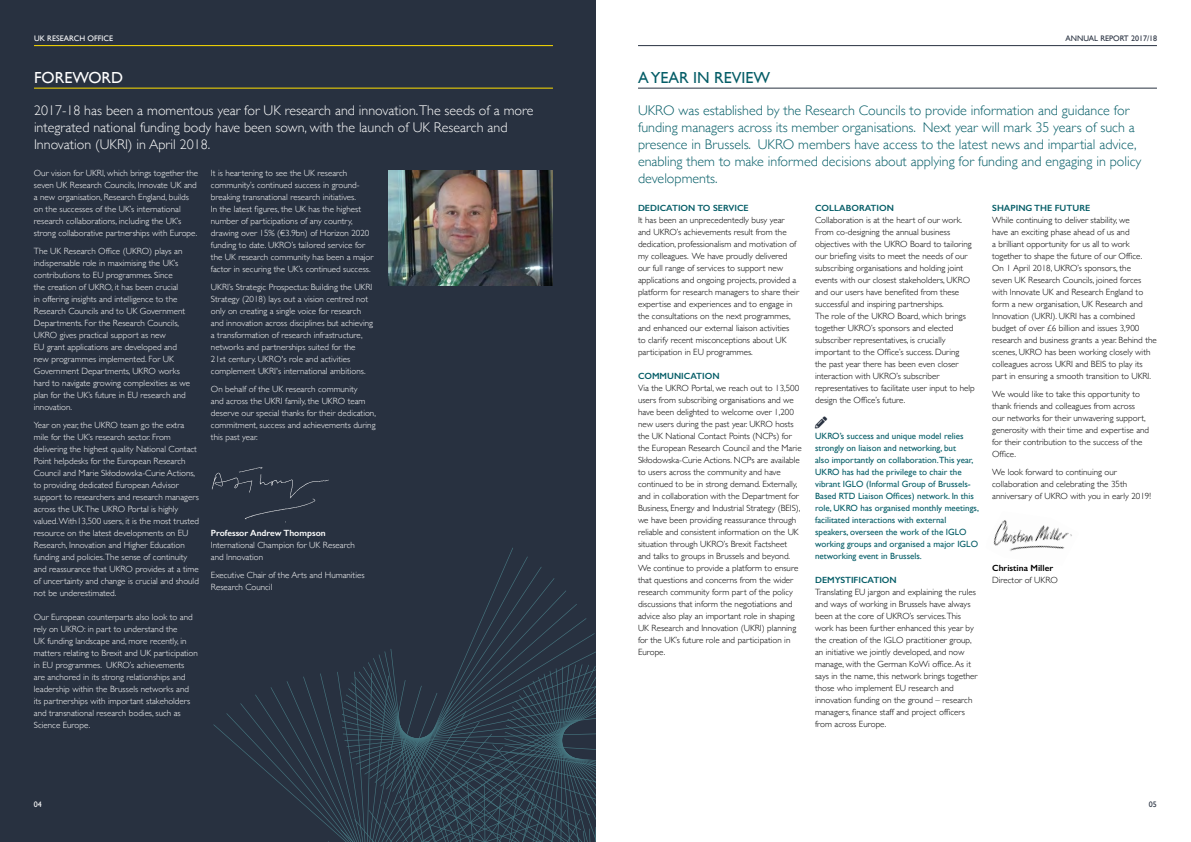
<style>
.page{position:relative;width:1191px;height:842px;background:#fff}
.page>*{position:absolute;margin:0;border:0;box-sizing:border-box;transform-origin:0 0}
.t1{font:16px "Gill Sans";color:#055d67}
.t2{font:16px "Gill Sans";color:#fff}
.t3{font:300 14px/17px "Gill Sans";color:#055d67}
.t4{font:300 14px/17px "Gill Sans";color:#fff}
.t5{font:12px "Font Awesome 5 Free Solid";color:#283140}
.t6{font:300 9px/12px "Gill Sans";color:#000}
.t7{font:300 9px/12px "Gill Sans";color:#fff}
.t8{font:9px/12px "Gill Sans";color:#055d67}
.t9{font:600 9px "Gill Sans";color:#055d67}
.t10{font:600 9px "Gill Sans";color:#fff}
.t11{font:600 9px "Gill Sans";color:#000}
.t12{font:8px "Gill Sans";color:#283140}
.t13{font:8px "Gill Sans";color:#fff}
</style>
<div class="page">
<div style="left:0;top:0;width:595px;height:842px;background:#283140"></div>
<hr style="left:34px;top:88px;width:519px;height:1px;background:#ffdf00">
<hr style="left:34px;top:45px;width:519px;height:1px;background:#ffdf00">
<hr style="left:638px;top:88px;width:519px;height:1px;background:#283140">
<hr style="left:638px;top:45px;width:519px;height:1px;background:#283140">
<svg style="left:213px;top:548px;width:383px;height:294px"></svg>
<img style="left:388px;top:170px;width:165px;height:115px">
<img style="left:993px;top:520px;width:79px;height:31px">
<img style="left:211px;top:467px;width:118px;height:56px">
<p class="t13" style="left:34px;top:33px;width:81px">UK RESEARCH OFFICE</p>
<p class="t12" style="left:1065px;top:33px;width:93px">ANNUAL REPORT 2017/18</p>
<p class="t2" style="left:34px;top:68px;width:91px">FOREWORD</p>
<p class="t4" style="left:34px;top:101px;width:501px">2017-18 has been a momentous year for UK research and innovation.The seeds of a more integrated national funding body have been sown, with the launch of UK Research and<br>Innovation (UKRI) in April 2018.</p>
<p class="t7" style="left:34px;top:167px;width:166px">Our vision for UKRI, which brings together the seven UK Research Councils, Innovate UK and a new organisation, Research England, builds on the successes of the UK’s international research collaborations, including the UK’s strong collaborative partnerships with Europe.</p>
<p class="t7" style="left:34px;top:245px;width:158px">The UK Research Office (UKRO) plays an indispensable role in maximising the UK’s contributions to EU programmes. Since<br>the creation of UKRO, it has been crucial<br>in offering insights and intelligence to the Research Councils and to UK Government Departments. For the Research Councils, UKRO gives practical support as new<br>EU grant applications are developed and new programmes implemented. For UK Government Departments, UKRO works hard to navigate growing complexities as we plan for the UK’s future in EU research and innovation.</p>
<p class="t7" style="left:34px;top:419px;width:167px">Year on year, the UKRO team go the extra mile for the UK’s research sector. From delivering the highest quality National Contact Point helpdesks for the European Research Council and Marie Skłodowska-Curie Actions, to providing dedicated European Advisor support to researchers and research managers across the UK.The UKRO Portal is highly valued. With13,500 users, it is the most trusted resource on the latest developments on EU Research, Innovation and Higher Education funding and policies.The sense of continuity and reassurance that UKRO provides at a time of uncertainty and change is crucial and should not be underestimated.</p>
<p class="t7" style="left:34px;top:611px;width:166px">Our European counterparts also look to and rely on UKRO: in part to understand the<br>UK funding landscape and, more recently, in matters relating to Brexit and UK participation in EU programmes. UKRO’s achievements<br>are anchored in its strong relationships and leadership within the Brussels networks and its partnerships with important stakeholders and transnational research bodies, such as Science Europe.</p>
<p class="t7" style="left:211px;top:167px;width:164px">It is heartening to see the UK research community’s continued success in ground&shy;breaking transnational research initiatives.<br>In the latest figures, the UK has the highest number of participations of any country, drawing over 15% (€3.9bn) of Horizon 2020 funding to date. UKRO’s tailored service for the UK research community has been a major factor in securing the UK’s continued success.</p>
<p class="t7" style="left:211px;top:281px;width:163px">UKRI’s Strategic Prospectus: Building the UKRI Strategy (2018) lays out a vision centred not only on creating a single voice for research and innovation across disciplines but achieving a transformation of research infrastructure, networks and partnerships suited for the<br>21st century. UKRO's role and activities complement UKRI's international ambitions.</p>
<p class="t7" style="left:211px;top:383px;width:166px">On behalf of the UK research community<br>and across the UKRI family, the UKRO team deserve our special thanks for their dedication, commitment, success and achievements during this past year.</p>
<p class="t10" style="left:211px;top:528px;width:116px">Professor Andrew Thompson</p>
<p class="t7" style="left:211px;top:539px;width:145px">International Champion for UK Research and Innovation</p>
<p class="t7" style="left:211px;top:569px;width:155px">Executive Chair of the Arts and Humanities<br>Research Council</p>
<p class="t1" style="left:638px;top:68px;width:134px">A YEAR IN REVIEW</p>
<p class="t3" style="left:638px;top:101px;width:505px">UKRO was established by the Research Councils to provide information and guidance for funding managers across its member organisations. Next year will mark 35 years of such a presence in Brussels. UKRO members have access to the latest news and impartial advice, enabling them to make informed decisions about applying for funding and engaging in policy developments.</p>
<p class="t9" style="left:638px;top:202px;width:112px">DEDICATION TO SERVICE</p>
<p class="t6" style="left:638px;top:213px;width:162px">It has been an unprecedentedly busy year and UKRO’s achievements result from the dedication, professionalism and motivation of my colleagues. We have proudly delivered our full range of services to support new applications and ongoing projects, provided a platform for research managers to share their expertise and experiences and to engage in the consultations on the next programmes, and enhanced our external liaison activities to clarify recent misconceptions about UK participation in EU programmes.</p>
<p class="t9" style="left:638px;top:370px;width:83px">COMMUNICATION</p>
<p class="t6" style="left:638px;top:381px;width:165px">Via the UKRO Portal, we reach out to 13,500 users from subscribing organisations and we have been delighted to welcome over 1,200 new users during the past year. UKRO hosts the UK National Contact Points (NCPs) for the European Research Council and the Marie Skłodowska-Curie Actions. NCPs are available to users across the community and have continued to be in strong demand. Externally, and in collaboration with the Department for Business, Energy and Industrial Strategy (BEIS), we have been providing reassurance through reliable and consistent information on the UK situation through UKRO’s Brexit Factsheet and talks to groups in Brussels and beyond.<br>We continue to provide a platform to ensure that questions and concerns from the wider research community form part of the policy discussions that inform the negotiations and advice also play an important role in shaping UK Research and Innovation (UKRI) planning for the UK’s future role and participation in Europe.</p>
<p class="t9" style="left:815px;top:202px;width:80px">COLLABORATION</p>
<p class="t6" style="left:815px;top:213px;width:158px">Collaboration is at the heart of our work.<br>From co-designing the annual business objectives with the UKRO Board to tailoring our briefing visits to meet the needs of our subscribing organisations and holding joint events with our closest stakeholders, UKRO and our users have benefited from these successful and inspiring partnerships.</p>
<p class="t6" style="left:815px;top:309px;width:161px">The role of the UKRO Board, which brings together UKRO’s sponsors and elected subscriber representatives, is crucially important to the Office’s success. During<br>the past year there has been even closer interaction with UKRO’s subscriber representatives to facilitate user input to help design the Office’s future.</p>
<p class="t5" style="left:815px;top:416px;width:14px">■●●▼</p>
<p class="t8" style="left:815px;top:430px;width:165px">UKRO’s success and unique model relies strongly on liaison and networking, but<br>also importantly on collaboration.This year, UKRO has had the privilege to chair the vibrant IGLO (Informal Group of Brussels-Based RTD Liaison Offices) network. In this role, UKRO has organised monthly meetings, facilitated interactions with external speakers, overseen the work of the IGLO working groups and organised a major IGLO networking event in Brussels.</p>
<p class="t9" style="left:815px;top:574px;width:83px">DEMYSTIFICATION</p>
<p class="t6" style="left:815px;top:585px;width:164px">Translating EU jargon and explaining the rules and ways of working in Brussels have always been at the core of UKRO’s services.This work has been further enhanced this year by the creation of the IGLO practitioner group, an initiative we jointly developed, and now manage, with the German KoWi office. As it says in the name, this network brings together those who implement EU research and innovation funding on the ground – research managers, finance staff and project officers from across Europe.</p>
<p class="t9" style="left:992px;top:202px;width:100px">SHAPING THE FUTURE</p>
<p class="t6" style="left:992px;top:213px;width:166px">While continuing to deliver stability, we<br>have an exciting phase ahead of us and<br>a brilliant opportunity for us all to work together to shape the future of our Office.<br>On 1 April 2018, UKRO’s sponsors, the<br>seven UK Research Councils, joined forces with Innovate UK and Research England to form a new organisation, UK Research and Innovation (UKRI). UKRI has a combined budget of over £6 billion and issues 3,900 research and business grants a year. Behind the scenes, UKRO has been working closely with colleagues across UKRI and BEIS to play its part in ensuring a smooth transition to UKRI.</p>
<p class="t6" style="left:992px;top:387px;width:158px">We would like to take this opportunity to thank friends and colleagues from across our networks for their unwavering support, generosity with their time and expertise and for their contribution to the success of the Office.</p>
<p class="t6" style="left:992px;top:465px;width:160px">We look forward to continuing our collaboration and celebrating the 35th anniversary of UKRO with you in early 2019!</p>
<p class="t11" style="left:992px;top:562px;width:62px">Christina Miller</p>
<p class="t6" style="left:992px;top:573px;width:67px">Director of UKRO</p>
<p class="t13" style="left:34px;top:800px;width:9px">04</p>
<p class="t12" style="left:1149px;top:800px;width:9px">05</p>
</div>
